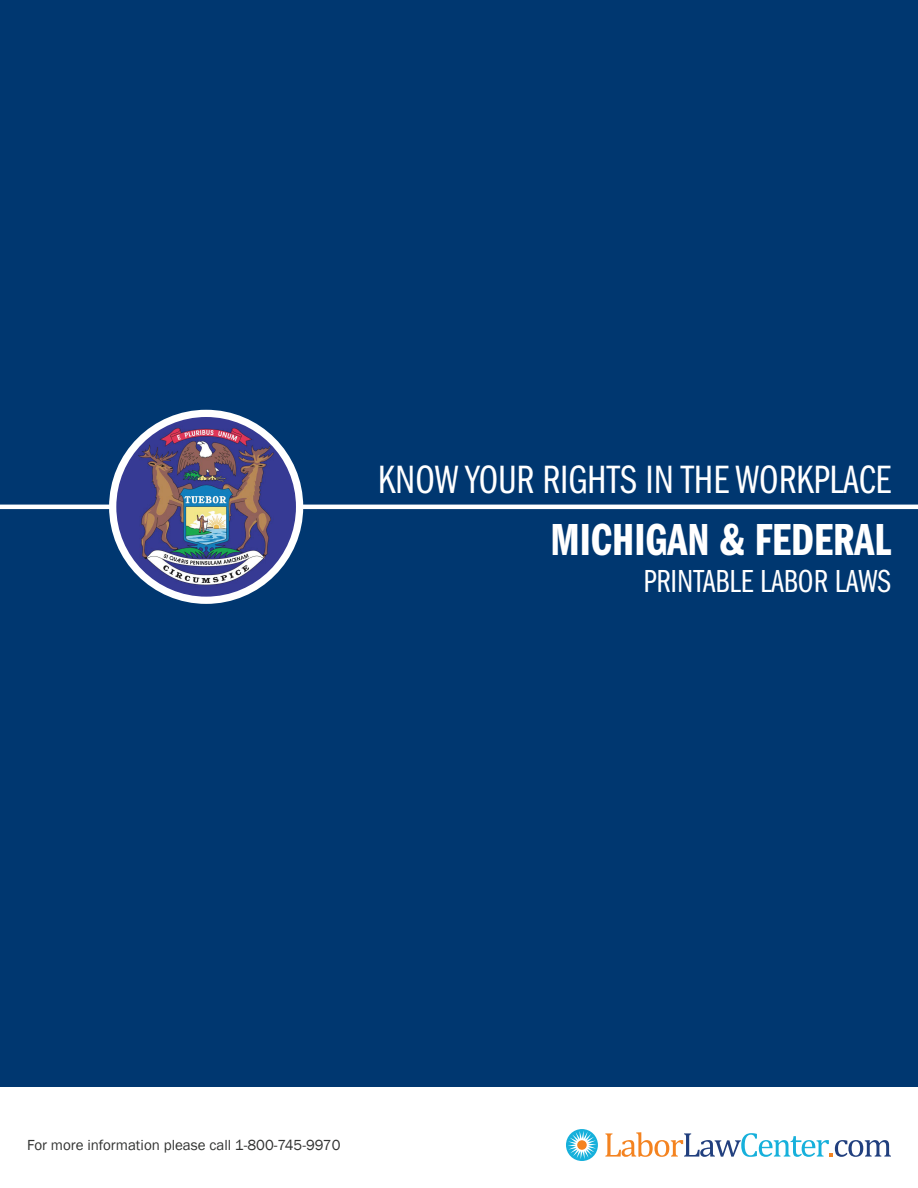
<style>
.page{position:relative;width:918px;height:1188px;background:#fff}
.page>*{position:absolute;margin:0;border:0;box-sizing:border-box;transform-origin:0 0}
.t1{font:46.5px "Franklin Gothic Demi Cmpr";color:#fff}
.t2{font:40.95px "Franklin Gothic Book Cmpr";color:#fff}
.t3{font:33px "Franklin Gothic Book Cmpr";color:#fff}
.t4{font:15px "Franklin Gothic";color:#323332}
</style>
<div class="page">
<div style="left:0;top:0;width:918px;height:1086px;background:#003770"></div>
<hr style="left:0;top:505px;width:918px;height:4px;background:#fff">
<img style="left:113px;top:413px;width:187px;height:187px;border-radius:93px">
<div style="left:109px;top:410px;width:194px;height:194px;border:7px solid #fff;border-radius:50%"></div>
<svg style="left:566px;top:1129px;width:32px;height:32px"></svg>
<div style="left:577px;top:1140px;width:10px;height:10px;background:#f58320;border-radius:50%"></div>
<svg style="left:605px;top:1132px;width:286px;height:25px"></svg>
<p class="t2" style="left:378px;top:457px;width:515px">KNOW YOUR RIGHTS IN THE WORKPLACE</p>
<p class="t1" style="left:550px;top:515px;width:342px">MICHIGAN &amp; FEDERAL</p>
<p class="t3" style="left:643px;top:563px;width:249px">PRINTABLE LABOR LAWS</p>
<p class="t4" style="left:27px;top:1136px;width:315px">For more information please call 1-800-745-9970</p>
</div>
